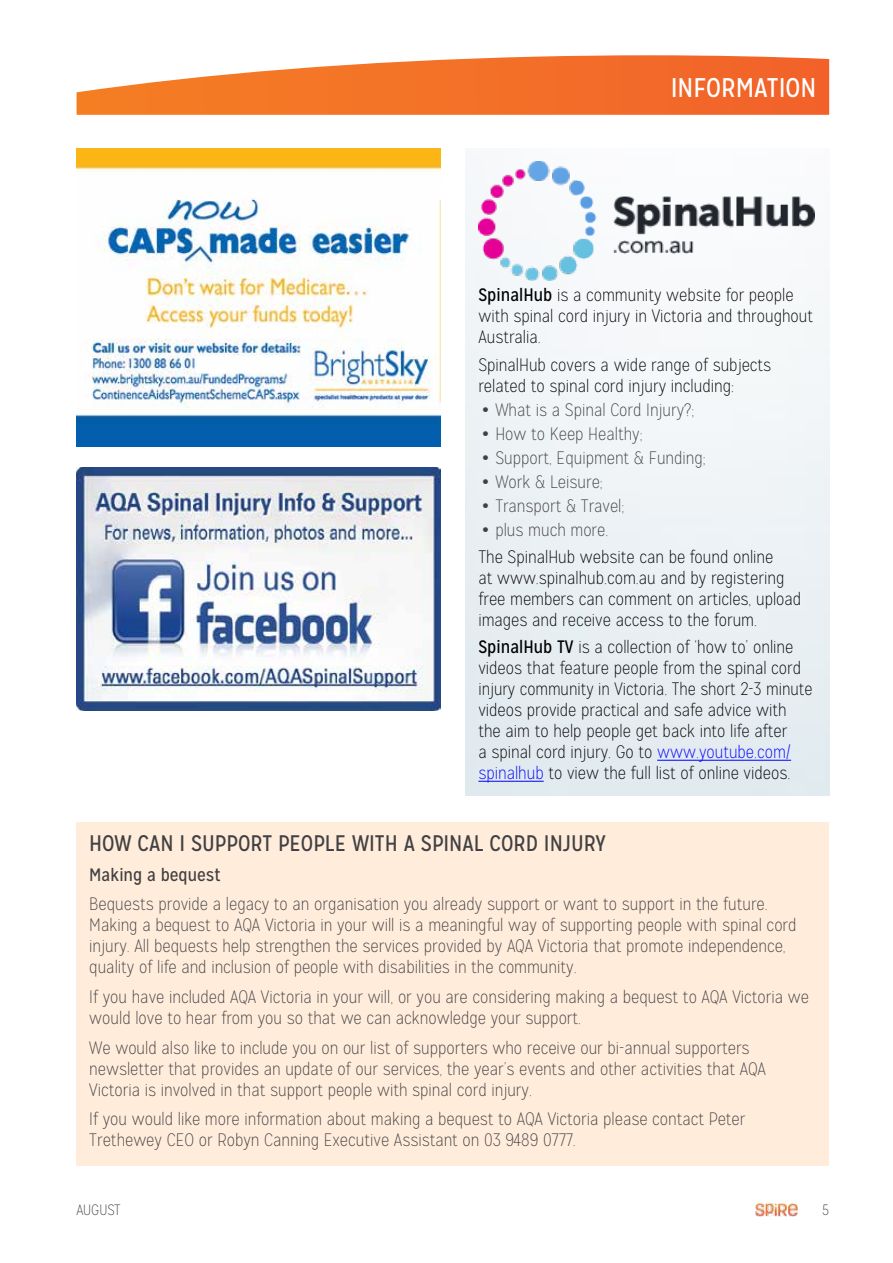
<style>
.page{position:relative;width:893px;height:1263px;background:#fff}
.page>*{position:absolute;margin:0;border:0;box-sizing:border-box;transform-origin:0 0}
.t1{font:27px "Mission Gothic";color:#fff}
.t2{font:22.5px "Mission Gothic";color:#414042}
.t3{font:100 18px/21px "Mission Gothic";color:#414042}
.t4{font:100 18px/21px "Mission Gothic";color:#000}
.t5{font:18px "Mission Gothic";color:#414042}
.t6{font:100 15px "Mission Gothic";color:#414042}
.s1{font-weight:400}
.s2{font-weight:700}
.s3{font-weight:700;color:#414042}
.s4{color:#414042}
.s5{color:#00f}
</style>
<div class="page">
<svg style="left:77px;top:55px;width:752px;height:60px"></svg>
<img style="left:755px;top:1203px;width:42px;height:13px">
<div style="left:77px;top:822px;width:752px;height:343px;background:#ffecdb"></div>
<img style="left:77px;top:467px;width:363px;height:244px">
<img style="left:466px;top:161px;width:363px;height:634px">
<hr style="left:657px;top:760px;width:134px;height:1px;background:#00f">
<hr style="left:478px;top:781px;width:66px;height:1px;background:#00f">
<img style="left:478px;top:162px;width:336px;height:118px">
<img style="left:77px;top:149px;width:363px;height:297px">
<h1 class="t1" style="left:671px;top:72px;width:147px">INFORMATION</h1>
<p class="t4" style="left:478px;top:285px;width:336px"><span class="s1">SpinalHub</span> is a community website for people with spinal cord injury in Victoria and throughout<br>Australia.</p>
<p class="t4" style="left:478px;top:354px;width:294px">SpinalHub covers a wide range of subjects related to spinal cord injury including:</p>
<p class="t3" style="left:483px;top:399px;width:213px"><span class="s2">•</span> What is a Spinal Cord Injury?;</p>
<p class="t3" style="left:483px;top:423px;width:161px"><span class="s2">•</span> How to Keep Healthy;</p>
<p class="t3" style="left:483px;top:447px;width:225px"><span class="s2">•</span> Support, Equipment &amp; Funding;</p>
<p class="t3" style="left:483px;top:471px;width:122px"><span class="s2">•</span> Work &amp; Leisure;</p>
<p class="t3" style="left:483px;top:495px;width:143px"><span class="s2">•</span> Transport &amp; Travel;</p>
<p class="t4" style="left:478px;top:516px;width:297px;line-height:27.5px"><span class="s3">•</span> <span class="s4">plus much more.<br></span>The SpinalHub website can be found online</p>
<p class="t4" style="left:478px;top:567px;width:324px">at www.spinalhub.com.au and by registering free members can comment on articles, upload images and receive access to the forum.</p>
<p class="t4" style="left:478px;top:637px;width:336px"><span class="s1">SpinalHub TV</span> is a collection of ‘how to’ online videos that feature people from the spinal cord injury community in Victoria. The short 2-3 minute videos provide practical and safe advice with the aim to help people get back into life after<br>a spinal cord injury. Go to <span class="s5">www.youtube.com/ spinalhub</span> to view the full list of online videos.</p>
<p class="t2" style="left:89px;top:830px;width:518px">HOW CAN I SUPPORT PEOPLE WITH A SPINAL CORD INJURY</p>
<p class="t5" style="left:89px;top:864px;width:133px">Making a bequest</p>
<p class="t3" style="left:89px;top:894px;width:709px">Bequests provide a legacy to an organisation you already support or want to support in the future.<br>Making a bequest to AQA Victoria in your will is a meaningful way of supporting people with spinal cord injury. All bequests help strengthen the services provided by AQA Victoria that promote independence, quality of life and inclusion of people with disabilities in the community.</p>
<p class="t3" style="left:89px;top:986px;width:721px">If you have included AQA Victoria in your will, or you are considering making a bequest to AQA Victoria we would love to hear from you so that we can acknowledge your support.</p>
<p class="t3" style="left:89px;top:1037px;width:678px">We would also like to include you on our list of supporters who receive our bi-annual supporters newsletter that provides an update of our services, the year’s events and other activities that AQA<br>Victoria is involved in that support people with spinal cord injury.</p>
<p class="t3" style="left:89px;top:1108px;width:658px">If you would like more information about making a bequest to AQA Victoria please contact Peter<br>Trethewey CEO or Robyn Canning Executive Assistant on 03 9489 0777.</p>
<p class="t6" style="left:77px;top:1201px;width:46px">AUGUST</p>
<p class="t6" style="left:822px;top:1201px;width:8px">5</p>
</div>
